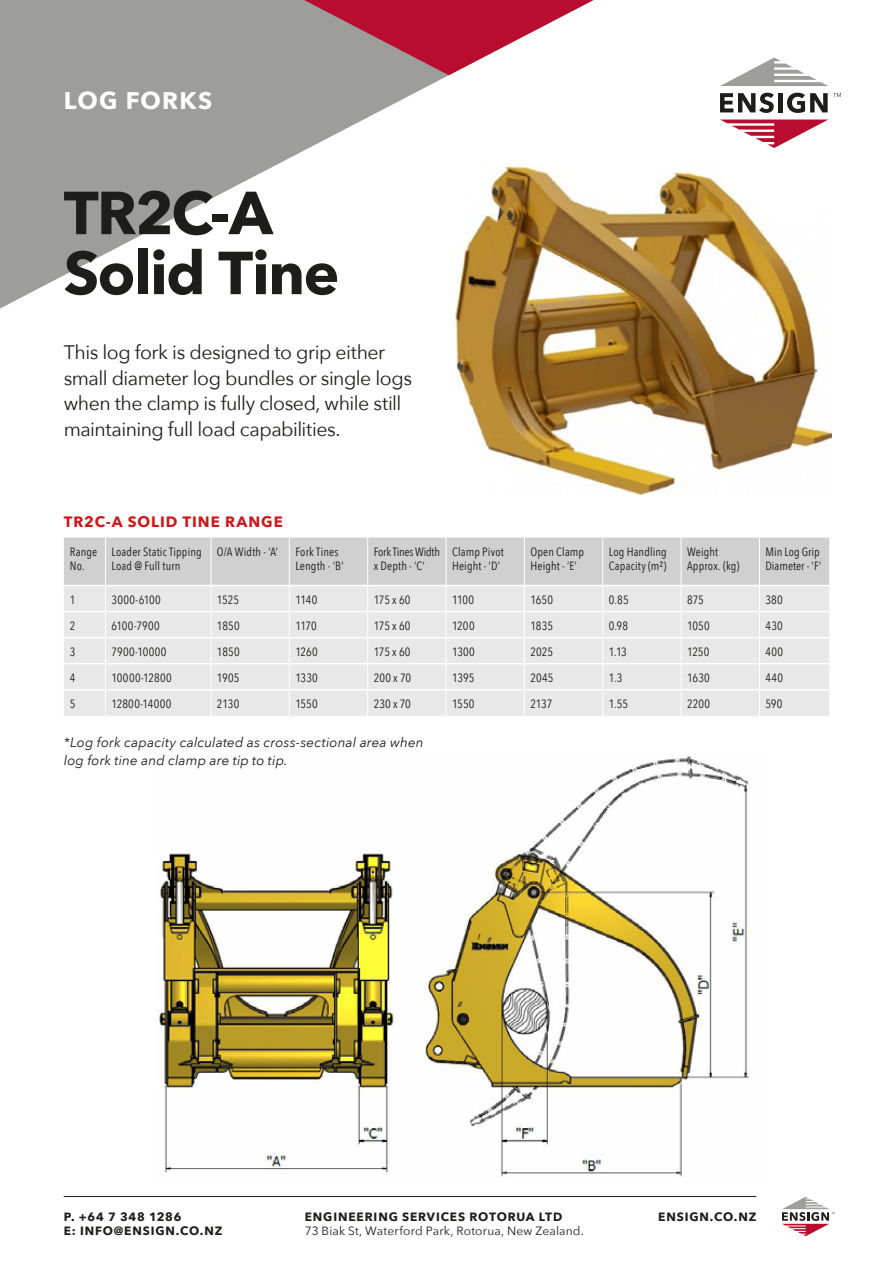
<style>
.page{position:relative;width:893px;height:1263px;background:#fff}
.page>*{position:absolute;margin:0;border:0;box-sizing:border-box;transform-origin:0 0}
.t1{font:700 60px/60px "Avenir Next";letter-spacing:-.025em;color:#1d1d1b}
.t2{font:700 24px "Avenir Next";letter-spacing:.05em;color:#fff}
.t3{font:19.5px/25.5px "Avenir Next";letter-spacing:-.025em;color:#1d1d1b}
.t4{font:700 15px "Avenir Next";letter-spacing:.06em;color:#cd171a}
.t5{font:italic 13.5px/18px "Avenir Next";letter-spacing:.01em;color:#1d1d1b}
.t6{font:12px/14.4px "Avenir Next Condensed";letter-spacing:.01em;color:#1d1d1b}
.t7{font:700 12px "Avenir Next";letter-spacing:.07em;color:#1d1d1b}
.t8{font:12px "Avenir Next";letter-spacing:.01em;color:#1d1d1b}
.t9{font:12px/14.4px "Avenir Next Condensed";letter-spacing:-.01em;color:#1d1d1b}
.t10{font:12px "Avenir Next Condensed";letter-spacing:.03em;color:#1d1d1b}
</style>
<div class="page">
<svg style="left:0;top:0;width:449px;height:309px;fill:#9d9d9c"></svg>
<svg style="left:247px;top:0;width:347px;height:75px"></svg>
<hr style="left:64px;top:1196px;width:692px;height:1px;background:#1d1d1b">
<svg style="left:720px;top:93px;width:54px;height:20px"></svg>
<div style="left:778px;top:93px;width:5px;height:19px;background:#1d1d1b"></div>
<svg style="left:720px;top:58px;width:108px;height:28px"></svg>
<svg style="left:721px;top:120px;width:107px;height:28px"></svg>
<svg style="left:787px;top:93px;width:54px;height:20px"></svg>
<svg style="left:782px;top:1197px;width:53px;height:39px"></svg>
<img style="left:447px;top:163px;width:384px;height:332px">
<img style="left:157px;top:756px;width:593px;height:421px">
<svg style="left:64px;top:538px;width:765px;height:178px;background:#e2e2e2"></svg>
<hr style="left:64px;top:663px;width:42px;height:1px;background:#fff">
<hr style="left:106px;top:663px;width:105px;height:1px;background:#fff">
<hr style="left:211px;top:663px;width:78px;height:1px;background:#fff">
<hr style="left:289px;top:663px;width:79px;height:1px;background:#fff">
<hr style="left:368px;top:663px;width:78px;height:1px;background:#fff">
<hr style="left:446px;top:663px;width:78px;height:1px;background:#fff">
<hr style="left:524px;top:663px;width:79px;height:1px;background:#fff">
<hr style="left:603px;top:663px;width:78px;height:1px;background:#fff">
<hr style="left:681px;top:663px;width:78px;height:1px;background:#fff">
<hr style="left:759px;top:663px;width:70px;height:1px;background:#fff">
<h2 class="t2" style="left:64px;top:80px;width:150px">LOG FORKS</h2>
<h1 class="t1" style="left:64px;top:182px;width:277px">TR2C-A<br>Solid Tine</h1>
<h3 class="t3" style="left:64px;top:339px;width:350px">This log fork is designed to grip either small diameter log bundles or single logs when the clamp is fully closed, while still maintaining full load capabilities.</h3>
<p class="t4" style="left:64px;top:508px;width:220px">TR2C-A SOLID TINE RANGE</p>
<p class="t6" style="left:70px;top:544px;width:29px">Range<br>No.</p>
<p class="t6" style="left:112px;top:544px;width:92px">Loader Static Tipping<br>Load @ Full turn</p>
<p class="t6" style="left:217px;top:544px;width:63px">O/A Width - ‘A’</p>
<p class="t6" style="left:295px;top:544px;width:50px">Fork Tines<br>Length - ‘B’</p>
<p class="t9" style="left:374px;top:544px;width:68px">Fork Tines Width x Depth - ‘C’</p>
<p class="t6" style="left:452px;top:544px;width:53px">Clamp Pivot<br>Height - ‘D’</p>
<p class="t6" style="left:530px;top:544px;width:55px">Open Clamp<br>Height - ‘E’</p>
<p class="t6" style="left:609px;top:544px;width:60px">Log Handling<br>Capacity (m²)</p>
<p class="t6" style="left:687px;top:544px;width:54px">Weight<br>Approx. (kg)</p>
<p class="t6" style="left:765px;top:544px;width:57px">Min Log Grip<br>Diameter - ‘F’</p>
<p class="t6" style="left:70px;top:591px;width:7px">1</p>
<p class="t6" style="left:112px;top:591px;width:51px">3000-6100</p>
<p class="t6" style="left:217px;top:591px;width:24px">1525</p>
<p class="t6" style="left:295px;top:591px;width:24px">1140</p>
<p class="t6" style="left:374px;top:591px;width:38px">175 x 60</p>
<p class="t6" style="left:452px;top:591px;width:24px">1100</p>
<p class="t6" style="left:530px;top:591px;width:24px">1650</p>
<p class="t6" style="left:609px;top:591px;width:21px">0.85</p>
<p class="t6" style="left:687px;top:591px;width:18px">875</p>
<p class="t6" style="left:765px;top:591px;width:19px">380</p>
<p class="t6" style="left:70px;top:618px;width:7px">2</p>
<p class="t6" style="left:112px;top:618px;width:50px">6100-7900</p>
<p class="t6" style="left:217px;top:618px;width:24px">1850</p>
<p class="t6" style="left:295px;top:618px;width:23px">1170</p>
<p class="t6" style="left:374px;top:618px;width:38px">175 x 60</p>
<p class="t6" style="left:452px;top:618px;width:24px">1200</p>
<p class="t6" style="left:530px;top:618px;width:24px">1835</p>
<p class="t6" style="left:609px;top:618px;width:21px">0.98</p>
<p class="t6" style="left:687px;top:618px;width:24px">1050</p>
<p class="t6" style="left:765px;top:618px;width:19px">430</p>
<p class="t6" style="left:70px;top:644px;width:7px">3</p>
<p class="t10" style="left:112px;top:641px;width:56px">7900-10000</p>
<p class="t6" style="left:217px;top:644px;width:24px">1850</p>
<p class="t6" style="left:295px;top:644px;width:24px">1260</p>
<p class="t6" style="left:374px;top:644px;width:38px">175 x 60</p>
<p class="t6" style="left:452px;top:644px;width:24px">1300</p>
<p class="t6" style="left:530px;top:644px;width:24px">2025</p>
<p class="t6" style="left:609px;top:644px;width:20px">1.13</p>
<p class="t6" style="left:687px;top:644px;width:24px">1250</p>
<p class="t6" style="left:765px;top:644px;width:19px">400</p>
<p class="t6" style="left:70px;top:670px;width:7px">4</p>
<p class="t10" style="left:112px;top:667px;width:62px">10000-12800</p>
<p class="t6" style="left:217px;top:670px;width:24px">1905</p>
<p class="t6" style="left:295px;top:670px;width:24px">1330</p>
<p class="t6" style="left:374px;top:670px;width:39px">200 x 70</p>
<p class="t6" style="left:452px;top:670px;width:24px">1395</p>
<p class="t6" style="left:530px;top:670px;width:25px">2045</p>
<p class="t6" style="left:609px;top:670px;width:15px">1.3</p>
<p class="t6" style="left:687px;top:670px;width:24px">1630</p>
<p class="t6" style="left:765px;top:670px;width:19px">440</p>
<p class="t6" style="left:70px;top:696px;width:7px">5</p>
<p class="t6" style="left:112px;top:696px;width:62px">12800-14000</p>
<p class="t6" style="left:217px;top:696px;width:24px">2130</p>
<p class="t6" style="left:295px;top:696px;width:24px">1550</p>
<p class="t6" style="left:374px;top:696px;width:39px">230 x 70</p>
<p class="t6" style="left:452px;top:696px;width:24px">1550</p>
<p class="t6" style="left:530px;top:696px;width:24px">2137</p>
<p class="t6" style="left:609px;top:696px;width:21px">1.55</p>
<p class="t6" style="left:687px;top:696px;width:25px">2200</p>
<p class="t6" style="left:765px;top:696px;width:19px">590</p>
<p class="t5" style="left:64px;top:733px;width:361px">*Log fork capacity calculated as cross-sectional area when log fork tine and clamp are tip to tip.</p>
<p class="t7" style="left:64px;top:1206px;width:119px">P. +64 7 348 1286</p>
<p class="t7" style="left:658px;top:1206px;width:100px">ENSIGN.CO.NZ</p>
<p class="t7" style="left:64px;top:1221px;width:160px">E: INFO@ENSIGN.CO.NZ</p>
<p class="t7" style="left:305px;top:1206px;width:259px">ENGINEERING SERVICES ROTORUA LTD</p>
<p class="t8" style="left:305px;top:1221px;width:281px">73 Biak St, Waterford Park, Rotorua, New Zealand.</p>
</div>
